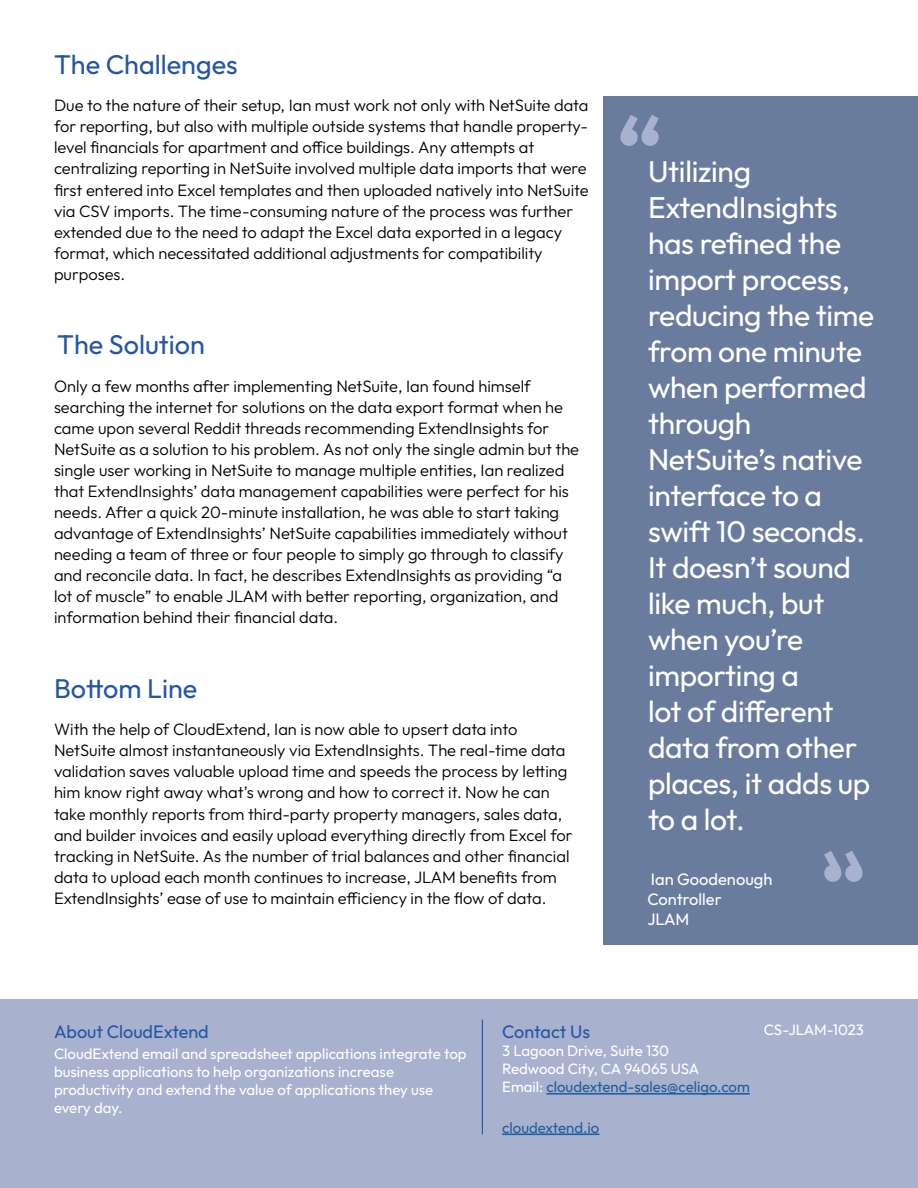
<style>
.page{position:relative;width:918px;height:1188px;background:#fff}
.page>*{position:absolute;margin:0;border:0;box-sizing:border-box;transform-origin:0 0}
.t1{font:100 93px "Outfit";color:#a8b1ce}
.t2{font:100 30px/36px "Outfit";letter-spacing:-.01em;color:#fff}
.t3{font:100 27px "Outfit";color:#2455a6}
.t4{font:100 18px "Outfit";color:#2455a6}
.t5{font:100 16.5px/21px "Outfit";color:#000}
.t6{font:100 16.5px/19.8px "Outfit";color:#fff}
.t7{font:100 15px/18px "Outfit";color:#fff}
.t8{font:100 15px "Outfit";color:#215e9e}
.s1{color:#215e9e}
</style>
<div class="page">
<div style="left:0;top:999px;width:918px;height:189px;background:#a8b1ce"></div>
<div style="left:603px;top:96px;width:315px;height:849px;background:#6a7c9e"></div>
<hr style="left:546px;top:1093px;width:204px;height:2px;background:#215e9e">
<hr style="left:502px;top:1133px;width:97px;height:2px;background:#215e9e">
<hr style="left:482px;top:1020px;width:1px;height:114px;background:#2455a6">
<h3 class="t3" style="left:54px;top:49px;width:185px">The Challenges</h3>
<p class="t5" style="left:54px;top:95px;width:536px">Due to the nature of their setup, Ian must work not only with NetSuite data for reporting, but also with multiple outside systems that handle property&shy;level financials for apartment and office buildings. Any attempts at centralizing reporting in NetSuite involved multiple data imports that were first entered into Excel templates and then uploaded natively into NetSuite via CSV imports. The time-consuming nature of the process was further extended due to the need to adapt the Excel data exported in a legacy format, which necessitated additional adjustments for compatibility purposes.</p>
<h3 class="t3" style="left:57px;top:330px;width:149px">The Solution</h3>
<p class="t5" style="left:54px;top:376px;width:527px">Only a few months after implementing NetSuite, Ian found himself searching the internet for solutions on the data export format when he came upon several Reddit threads recommending ExtendInsights for NetSuite as a solution to his problem. As not only the single admin but the single user working in NetSuite to manage multiple entities, Ian realized that ExtendInsights’ data management capabilities were perfect for his needs. After a quick 20-minute installation, he was able to start taking advantage of ExtendInsights’ NetSuite capabilities immediately without needing a team of three or four people to simply go through to classify and reconcile data. In fact, he describes ExtendInsights as providing “a lot of muscle” to enable JLAM with better reporting, organization, and information behind their financial data.</p>
<h3 class="t3" style="left:54px;top:673px;width:145px">Bottom Line</h3>
<p class="t5" style="left:54px;top:719px;width:520px">With the help of CloudExtend, Ian is now able to upsert data into NetSuite almost instantaneously via ExtendInsights. The real-time data validation saves valuable upload time and speeds the process by letting him know right away what’s wrong and how to correct it. Now he can take monthly reports from third-party property managers, sales data, and builder invoices and easily upload everything directly from Excel for tracking in NetSuite. As the number of trial balances and other financial data to upload each month continues to increase, JLAM benefits from ExtendInsights’ ease of use to maintain efficiency in the flow of data.</p>
<h1 class="t1" style="left:617px;top:98px;width:47px">“</h1>
<p class="t2" style="left:648px;top:154px;width:228px">Utilizing<br>ExtendInsights has refined the import process, reducing the time from one minute when performed through<br>NetSuite’s native interface to a swift 10 seconds.<br>It doesn’t sound like much, but when you’re importing a<br>lot of different data from other places, it adds up to a lot.</p>
<p class="t6" style="left:647px;top:870px;width:127px">Ian Goodenough<br>Controller<br>JLAM</p>
<p class="t4" style="left:54px;top:1022px;width:156px">About CloudExtend</p>
<p class="t7" style="left:54px;top:1045px;width:414px">CloudExtend email and spreadsheet applications integrate top business applications to help organizations increase productivity and extend the value of applications they use every day.</p>
<p class="t4" style="left:502px;top:1022px;width:89px">Contact Us</p>
<p class="t7" style="left:502px;top:1042px;width:249px">3 Lagoon Drive, Suite 130<br>Redwood City, CA 94065 USA<br>Email: <span class="s1">cloudextend-sales@celigo.com</span></p>
<p class="t8" style="left:502px;top:1119px;width:99px">cloudextend.io</p>
<p class="t7" style="left:764px;top:1021px;width:102px">CS-JLAM-1023</p>
</div>
